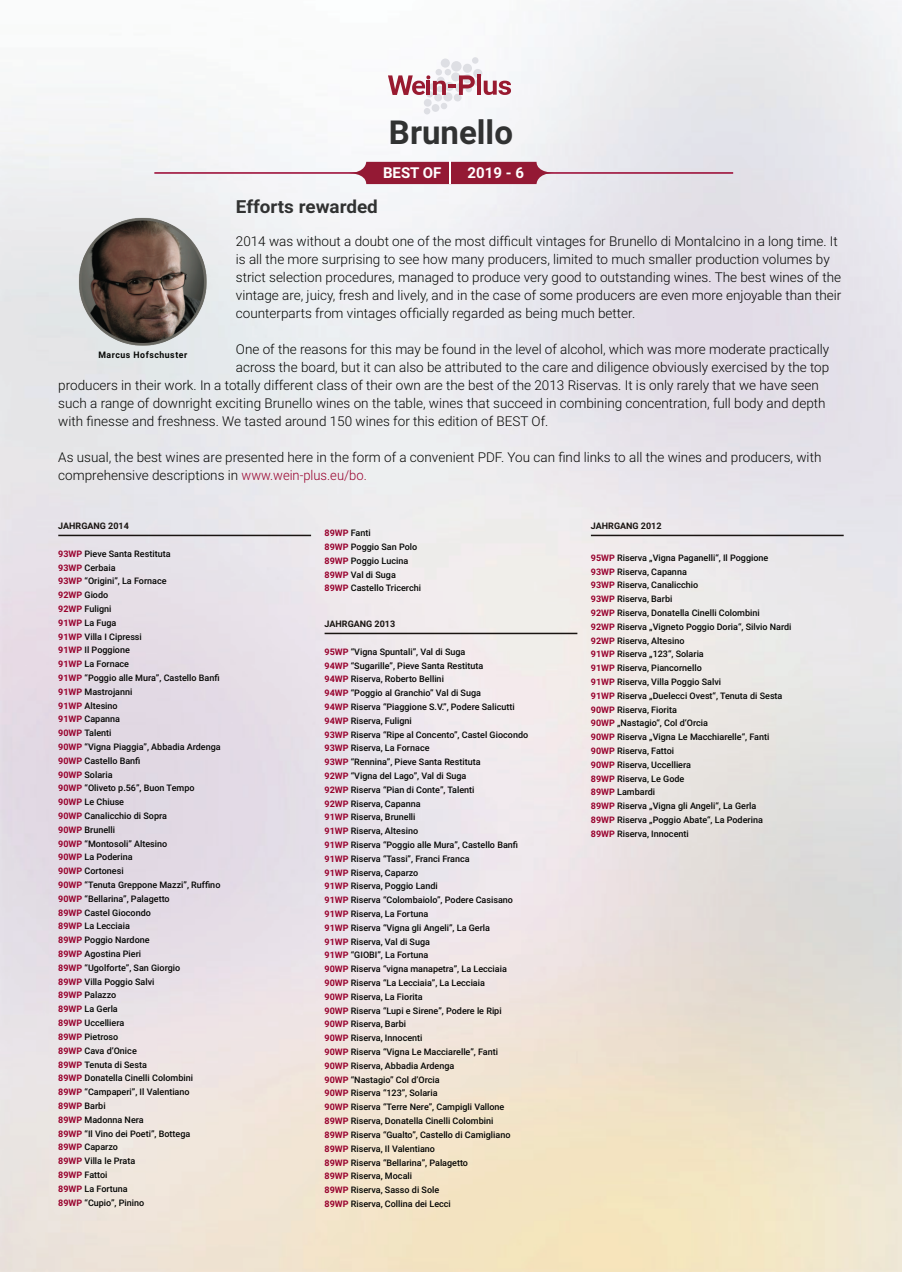
<style>
.page{position:relative;width:902px;height:1272px;background:#fff}
.page>*{position:absolute;margin:0;border:0;box-sizing:border-box;transform-origin:0 0}
.t1{font:700 33px "Roboto";color:#313232}
.t2{font:700 18px "Roboto";color:#313232;scale:1.05 1}
.t3{font:700 15px "Roboto";color:#fff}
.t4{font:300 13.5px/18px "Roboto";color:#040503}
.t5{font:500 9px/13.8px "Roboto";color:#040503}
.t6{font:700 9px "Roboto";color:#191411}
.t7{font:700 9px "Roboto";letter-spacing:.06em;color:#040503}
.s1{color:#98012d}
.s2{font-weight:700;color:#98012d}
</style>
<div class="page">
<img style="left:0;top:0;width:901px;height:1271px">
<img style="left:71px;top:210px;width:143px;height:144px">
<div style="left:440px;top:58px;width:10px;height:10px;background:#dedfe4;border-radius:50%"></div>
<div style="left:451px;top:72px;width:9px;height:9px;background:#dedfe4;border-radius:50%"></div>
<div style="left:463px;top:74px;width:9px;height:9px;background:#e5e6ea;border-radius:50%"></div>
<svg style="left:424px;top:108px;width:6px;height:6px"></svg>
<div style="left:424px;top:99px;width:7px;height:8px;background:#dedfe4;border-radius:50%"></div>
<div style="left:463px;top:64px;width:9px;height:9px;background:#dedfe4;border-radius:50%"></div>
<div style="left:431px;top:104px;width:8px;height:8px;background:#dedfe4;border-radius:50%"></div>
<div style="left:451px;top:61px;width:10px;height:10px;background:#dedfe4;border-radius:50%"></div>
<div style="left:443px;top:92px;width:9px;height:9px;background:#dedfe4;border-radius:50%"></div>
<div style="left:426px;top:91px;width:7px;height:7px;background:#dedfe4;border-radius:50%"></div>
<div style="left:434px;top:94px;width:8px;height:7px;background:#dedfe4;border-radius:50%"></div>
<div style="left:473px;top:69px;width:9px;height:9px;background:#dedfe4;border-radius:50%"></div>
<div style="left:472px;top:57px;width:6px;height:7px;background:#dedfe4;border-radius:50%"></div>
<div style="left:474px;top:80px;width:7px;height:6px;background:#dedfe4;border-radius:50%"></div>
<div style="left:453px;top:94px;width:8px;height:7px;background:#dedfe4;border-radius:50%"></div>
<div style="left:444px;top:69px;width:7px;height:6px;background:#dedfe4;border-radius:50%"></div>
<div style="left:440px;top:103px;width:7px;height:6px;background:#dedfe4;border-radius:50%"></div>
<div style="left:435px;top:69px;width:7px;height:6px;background:#dedfe4;border-radius:50%"></div>
<hr style="left:477px;top:74px;width:4px;height:21px;background:#991a30">
<svg style="left:483px;top:81px;width:28px;height:14px"></svg>
<svg style="left:388px;top:75px;width:86px;height:20px"></svg>
<hr style="left:154px;top:172px;width:242px;height:2px;background:#98012d">
<hr style="left:491px;top:172px;width:242px;height:2px;background:#98012d">
<svg style="left:348px;top:162px;width:206px;height:22px;background:#a1384f"></svg>
<hr style="left:58px;top:534px;width:253px;height:2px;background:#191411">
<hr style="left:324px;top:632px;width:253px;height:2px;background:#191411">
<hr style="left:591px;top:534px;width:252px;height:2px;background:#191411">
<h1 class="t1" style="left:389px;top:109px;width:126px">Brunello</h1>
<h3 class="t3" style="left:383px;top:162px;width:60px">BEST OF</h3>
<h3 class="t3" style="left:467px;top:162px;width:58px">2019 - 6</h3>
<h2 class="t2" style="left:236px;top:194px;width:137px">Efforts rewarded</h2>
<p class="t4" style="left:236px;top:231px;width:607px">2014 was without a doubt one of the most difficult vintages for Brunello di Montalcino in a long time. It is all the more surprising to see how many producers, limited to much smaller production volumes by strict selection procedures, managed to produce very good to outstanding wines. The best wines of the vintage are, juicy, fresh and lively, and in the case of some producers are even more enjoyable than their counterparts from vintages officially regarded as being much better.</p>
<h3 class="t4" style="left:236px;top:339px;width:594px">One of the reasons for this may be found in the level of alcohol, which was more moderate practically</h3>
<h3 class="t4" style="left:236px;top:357px;width:595px">across the board, but it can also be attributed to the care and diligence obviously exercised by the top</h3>
<h3 class="t4" style="left:58px;top:375px;width:762px">producers in their work. In a totally different class of their own are the best of the 2013 Riservas. It is only rarely that we have seen</h3>
<h3 class="t4" style="left:58px;top:393px;width:768px">such a range of downright exciting Brunello wines on the table, wines that succeed in combining concentration, full body and depth</h3>
<h3 class="t4" style="left:58px;top:411px;width:491px">with finesse and freshness. We tasted around 150 wines for this edition of BEST Of.</h3>
<h3 class="t4" style="left:58px;top:447px;width:764px">As usual, the best wines are presented here in the form of a convenient PDF. You can find links to all the wines and producers, with comprehensive descriptions in <span class="s1">www.wein-plus.eu/bo.</span></h3>
<p class="t7" style="left:98px;top:349px;width:90px">Marcus Hofschuster</p>
<p class="t6" style="left:58px;top:519px;width:72px">JAHRGANG 2014</p>
<p class="t5" style="left:58px;top:546px;width:164px"><span class="s2">93WP</span> Pieve Santa Restituta<br><span class="s2">93WP</span> Cerbaia<br><span class="s2">93WP</span> “Origini”, La Fornace<br><span class="s2">92WP</span> Giodo<br><span class="s2">92WP</span> Fuligni<br><span class="s2">91WP</span> La Fuga<br><span class="s2">91WP</span> Villa I Cipressi<br><span class="s2">91WP</span> Il Poggione<br><span class="s2">91WP</span> La Fornace<br><span class="s2">91WP</span> “Poggio alle Mura”, Castello Banfi<br><span class="s2">91WP</span> Mastrojanni<br><span class="s2">91WP</span> Altesino<br><span class="s2">91WP</span> Capanna<br><span class="s2">90WP</span> Talenti<br><span class="s2">90WP</span> “Vigna Piaggia”, Abbadia Ardenga<br><span class="s2">90WP</span> Castello Banfi<br><span class="s2">90WP</span> Solaria<br><span class="s2">90WP</span> “Oliveto p.56”, Buon Tempo<br><span class="s2">90WP</span> Le Chiuse<br><span class="s2">90WP</span> Canalicchio di Sopra<br><span class="s2">90WP</span> Brunelli<br><span class="s2">90WP</span> “Montosoli” Altesino<br><span class="s2">90WP</span> La Poderina<br><span class="s2">90WP</span> Cortonesi<br><span class="s2">90WP</span> “Tenuta Greppone Mazzi”, Ruffino<br><span class="s2">90WP</span> “Bellarina”, Palagetto<br><span class="s2">89WP</span> Castel Giocondo<br><span class="s2">89WP</span> La Lecciaia<br><span class="s2">89WP</span> Poggio Nardone<br><span class="s2">89WP</span> Agostina Pieri<br><span class="s2">89WP</span> “Ugolforte”, San Giorgio<br><span class="s2">89WP</span> Villa Poggio Salvi<br><span class="s2">89WP</span> Palazzo<br><span class="s2">89WP</span> La Gerla<br><span class="s2">89WP</span> Uccelliera<br><span class="s2">89WP</span> Pietroso<br><span class="s2">89WP</span> Cava d’Onice<br><span class="s2">89WP</span> Tenuta di Sesta<br><span class="s2">89WP</span> Donatella Cinelli Colombini<br><span class="s2">89WP</span> “Campaperi”, Il Valentiano<br><span class="s2">89WP</span> Barbi<br><span class="s2">89WP</span> Madonna Nera<br><span class="s2">89WP</span> “Il Vino dei Poeti”, Bottega<br><span class="s2">89WP</span> Caparzo<br><span class="s2">89WP</span> Villa le Prata<br><span class="s2">89WP</span> Fattoi<br><span class="s2">89WP</span> La Fortuna<br><span class="s2">89WP</span> “Cupio”, Pinino</p>
<p class="t5" style="left:324px;top:525px;width:98px"><span class="s2">89WP</span> Fanti<br><span class="s2">89WP</span> Poggio San Polo<br><span class="s2">89WP</span> Poggio Lucina<br><span class="s2">89WP</span> Val di Suga<br><span class="s2">89WP</span> Castello Tricerchi</p>
<p class="t6" style="left:324px;top:617px;width:72px">JAHRGANG 2013</p>
<p class="t5" style="left:324px;top:644px;width:205px"><span class="s2">95WP</span> “Vigna Spuntali”, Val di Suga<br><span class="s2">94WP</span> “Sugarille”, Pieve Santa Restituta<br><span class="s2">94WP</span> Riserva, Roberto Bellini<br><span class="s2">94WP</span> “Poggio al Granchio” Val di Suga<br><span class="s2">94WP</span> Riserva “Piaggione S.V.”, Podere Salicutti <span class="s2">94WP</span> Riserva, Fuligni<br><span class="s2">93WP</span> Riserva “Ripe al Concento”, Castel Giocondo <span class="s2">93WP</span> Riserva, La Fornace<br><span class="s2">93WP</span> “Rennina”, Pieve Santa Restituta<br><span class="s2">92WP</span> “Vigna del Lago”, Val di Suga<br><span class="s2">92WP</span> Riserva “Pian di Conte”, Talenti<br><span class="s2">92WP</span> Riserva, Capanna<br><span class="s2">91WP</span> Riserva, Brunelli<br><span class="s2">91WP</span> Riserva, Altesino<br><span class="s2">91WP</span> Riserva “Poggio alle Mura”, Castello Banfi <span class="s2">91WP</span> Riserva “Tassi”, Franci Franca<br><span class="s2">91WP</span> Riserva, Caparzo<br><span class="s2">91WP</span> Riserva, Poggio Landi<br><span class="s2">91WP</span> Riserva “Colombaiolo”, Podere Casisano <span class="s2">91WP</span> Riserva, La Fortuna<br><span class="s2">91WP</span> Riserva “Vigna gli Angeli”, La Gerla<br><span class="s2">91WP</span> Riserva, Val di Suga<br><span class="s2">91WP</span> “GIOBI”, La Fortuna<br><span class="s2">90WP</span> Riserva “vigna manapetra”, La Lecciaia <span class="s2">90WP</span> Riserva “La Lecciaia”, La Lecciaia<br><span class="s2">90WP</span> Riserva, La Fiorita<br><span class="s2">90WP</span> Riserva “Lupi e Sirene”, Podere le Ripi<br><span class="s2">90WP</span> Riserva, Barbi<br><span class="s2">90WP</span> Riserva, Innocenti<br><span class="s2">90WP</span> Riserva “Vigna Le Macciarelle”, Fanti<br><span class="s2">90WP</span> Riserva, Abbadia Ardenga<br><span class="s2">90WP</span> “Nastagio” Col d’Orcia<br><span class="s2">90WP</span> Riserva “123”, Solaria<br><span class="s2">90WP</span> Riserva “Terre Nere”, Campigli Vallone <span class="s2">89WP</span> Riserva, Donatella Cinelli Colombini<br><span class="s2">89WP</span> Riserva “Gualto”, Castello di Camigliano <span class="s2">89WP</span> Riserva, Il Valentiano<br><span class="s2">89WP</span> Riserva “Bellarina”, Palagetto<br><span class="s2">89WP</span> Riserva, Mocali<br><span class="s2">89WP</span> Riserva, Sasso di Sole<br><span class="s2">89WP</span> Riserva, Collina dei Lecci</p>
<p class="t6" style="left:591px;top:519px;width:72px">JAHRGANG 2012</p>
<p class="t5" style="left:591px;top:550px;width:202px"><span class="s2">95WP</span> Riserva „Vigna Paganelli“, Il Poggione<br><span class="s2">93WP</span> Riserva, Capanna<br><span class="s2">93WP</span> Riserva, Canalicchio<br><span class="s2">93WP</span> Riserva, Barbi<br><span class="s2">92WP</span> Riserva, Donatella Cinelli Colombini<br><span class="s2">92WP</span> Riserva „Vigneto Poggio Doria“, Silvio Nardi<br><span class="s2">92WP</span> Riserva, Altesino<br><span class="s2">91WP</span> Riserva „123“, Solaria<br><span class="s2">91WP</span> Riserva, Piancornello<br><span class="s2">91WP</span> Riserva, Villa Poggio Salvi<br><span class="s2">91WP</span> Riserva „Duelecci Ovest“, Tenuta di Sesta<br><span class="s2">90WP</span> Riserva, Fiorita<br><span class="s2">90WP</span> „Nastagio“, Col d‘Orcia<br><span class="s2">90WP</span> Riserva „Vigna Le Macchiarelle“, Fanti<br><span class="s2">90WP</span> Riserva, Fattoi<br><span class="s2">90WP</span> Riserva, Uccelliera<br><span class="s2">89WP</span> Riserva, Le Gode<br><span class="s2">89WP</span> Lambardi<br><span class="s2">89WP</span> Riserva „Vigna gli Angeli“, La Gerla<br><span class="s2">89WP</span> Riserva „Poggio Abate“, La Poderina<br><span class="s2">89WP</span> Riserva, Innocenti</p>
</div>
